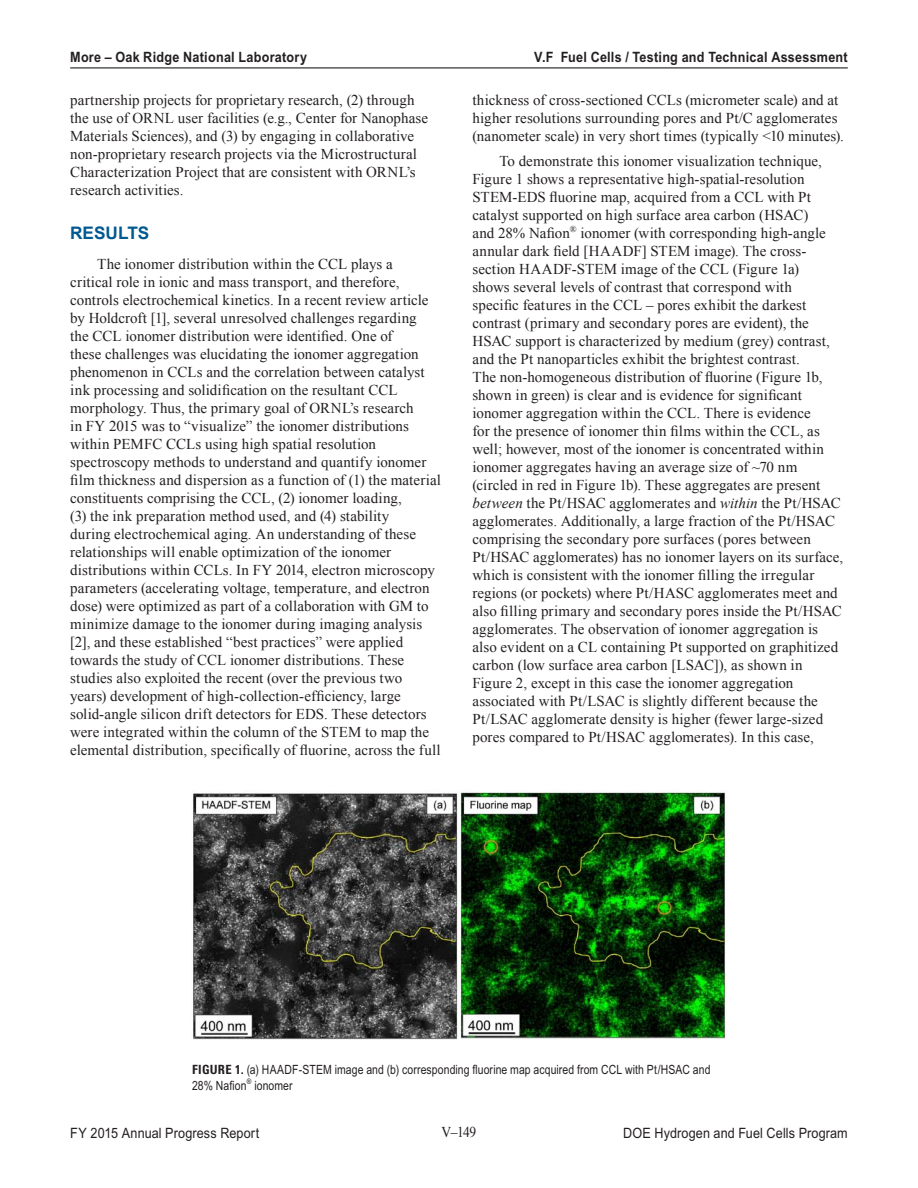
<style>
.page{position:relative;width:918px;height:1188px;background:#fff}
.page>*{position:absolute;margin:0;border:0;box-sizing:border-box;transform-origin:0 0}
._1_Object_Head_Blue{font:700 17.25px "Arial";color:#005990}
._1_Body_text{font:15px/18px "Times New Roman";letter-spacing:.005em;color:#231f20}
._1_Body_text-2{font:15px "Times New Roman";letter-spacing:.005em;color:#231f20;scale:.9 1}
.t1{font:700 14.25px "Arial Narrow MT Pro";letter-spacing:.015em;color:#231f20;scale:1.08 1}
.t2{font:14.25px "Arial Narrow MT Pro";letter-spacing:.01em;color:#231f20;scale:1.08 1}
._1_FigureTitle{font:12.75px/15.8px "Arial Narrow MT Pro";letter-spacing:.01em;color:#231f20}
._1_Body_text-3{font:9px "Times New Roman";color:#231f20}
._1_FigureTitle-2{font:7.65px "Arial Narrow MT Pro";color:#231f20}
.s1{font-style:italic}
.s2{font-family:"Zurich BT";font-weight:700;font-stretch:condensed}
</style>
<div class="page">
<hr style="left:70px;top:67px;width:778px;height:1px;background:#231f20">
<img style="left:193px;top:790px;width:534px;height:249px">
<p class="t1" style="left:70px;top:49px;width:221px">More – Oak Ridge National Laboratory</p>
<p class="t1" style="left:534px;top:48px;width:292px">V.F Fuel Cells / Testing and Technical Assessment</p>
<p class="_1_Body_text" style="left:70px;top:91px;width:360px">partnership projects for proprietary research, (2) through the use of ORNL user facilities (e.g., Center for Nanophase Materials Sciences), and (3) by engaging in collaborative non-proprietary research projects via the Microstructural Characterization Project that are consistent with ORNL’s research activities.</p>
<p class="_1_Object_Head_Blue" style="left:70px;top:222px;width:81px">RESULTS</p>
<p class="_1_Body_text" style="left:70px;top:255px;width:372px;text-indent:27px">The ionomer distribution within the CCL plays a<br>critical role in ionic and mass transport, and therefore, controls electrochemical kinetics. In a recent review article by Holdcroft [1], several unresolved challenges regarding<br>the CCL ionomer distribution were identified. One of<br>these challenges was elucidating the ionomer aggregation phenomenon in CCLs and the correlation between catalyst ink processing and solidification on the resultant CCL morphology. Thus, the primary goal of ORNL’s research<br>in FY 2015 was to “visualize” the ionomer distributions within PEMFC CCLs using high spatial resolution spectroscopy methods to understand and quantify ionomer film thickness and dispersion as a function of (1) the material constituents comprising the CCL, (2) ionomer loading,<br>(3) the ink preparation method used, and (4) stability<br>during electrochemical aging. An understanding of these relationships will enable optimization of the ionomer distributions within CCLs. In FY 2014, electron microscopy parameters (accelerating voltage, temperature, and electron dose) were optimized as part of a collaboration with GM to minimize damage to the ionomer during imaging analysis [2], and these established “best practices” were applied towards the study of CCL ionomer distributions. These studies also exploited the recent (over the previous two years) development of high-collection-efficiency, large solid-angle silicon drift detectors for EDS. These detectors were integrated within the column of the STEM to map the elemental distribution, specifically of fluorine, across the full</p>
<p class="_1_Body_text" style="left:472px;top:91px;width:373px">thickness of cross-sectioned CCLs (micrometer scale) and at higher resolutions surrounding pores and Pt/C agglomerates (nanometer scale) in very short times (typically &lt;10 minutes).</p>
<p class="_1_Body_text" style="left:472px;top:152px;width:351px;text-indent:27px">To demonstrate this ionomer visualization technique, Figure 1 shows a representative high-spatial-resolution STEM-EDS fluorine map, acquired from a CCL with Pt catalyst supported on high surface area carbon (HSAC) and 28% Nafion</p>
<p class="_1_Body_text-3" style="left:570px;top:223px;width:8px">®</p>
<p class="_1_Body_text" style="left:472px;top:224px;width:372px;text-indent:108px">ionomer (with corresponding high-angle annular dark field [HAADF] STEM image). The cross&shy;section HAADF-STEM image of the CCL (Figure 1a)<br>shows several levels of contrast that correspond with<br>specific features in the CCL – pores exhibit the darkest contrast (primary and secondary pores are evident), the HSAC support is characterized by medium (grey) contrast, and the Pt nanoparticles exhibit the brightest contrast.<br>The non-homogeneous distribution of fluorine (Figure 1b, shown in green) is clear and is evidence for significant ionomer aggregation within the CCL. There is evidence<br>for the presence of ionomer thin films within the CCL, as well; however, most of the ionomer is concentrated within ionomer aggregates having an average size of ~70 nm (circled in red in Figure 1b). These aggregates are present <span class="s1">between</span> the Pt/HSAC agglomerates and <span class="s1">within</span> the Pt/HSAC agglomerates. Additionally, a large fraction of the Pt/HSAC comprising the secondary pore surfaces (pores between Pt/HSAC agglomerates) has no ionomer layers on its surface, which is consistent with the ionomer filling the irregular regions (or pockets) where Pt/HASC agglomerates meet and also filling primary and secondary pores inside the Pt/HSAC agglomerates. The observation of ionomer aggregation is also evident on a CL containing Pt supported on graphitized carbon (low surface area carbon [LSAC]), as shown in Figure 2, except in this case the ionomer aggregation associated with Pt/LSAC is slightly different because the Pt/LSAC agglomerate density is higher (fewer large-sized pores compared to Pt/HSAC agglomerates). In this case,</p>
<p class="_1_FigureTitle" style="left:192px;top:1062px;width:520px"><span class="s2">FIGURE 1.</span> (a) HAADF-STEM image and (b) corresponding fluorine map acquired from CCL with Pt/HSAC and<br>28% Nafion</p>
<p class="_1_FigureTitle-2" style="left:247px;top:1077px;width:6px">®</p>
<p class="_1_FigureTitle" style="left:254px;top:1077px;width:40px">ionomer</p>
<p class="t2" style="left:70px;top:1124px;width:176px">FY 2015 Annual Progress Report</p>
<p class="_1_Body_text-2" style="left:442px;top:1122px;width:40px">V–149</p>
<p class="t2" style="left:623px;top:1124px;width:210px">DOE Hydrogen and Fuel Cells Program</p>
</div>
